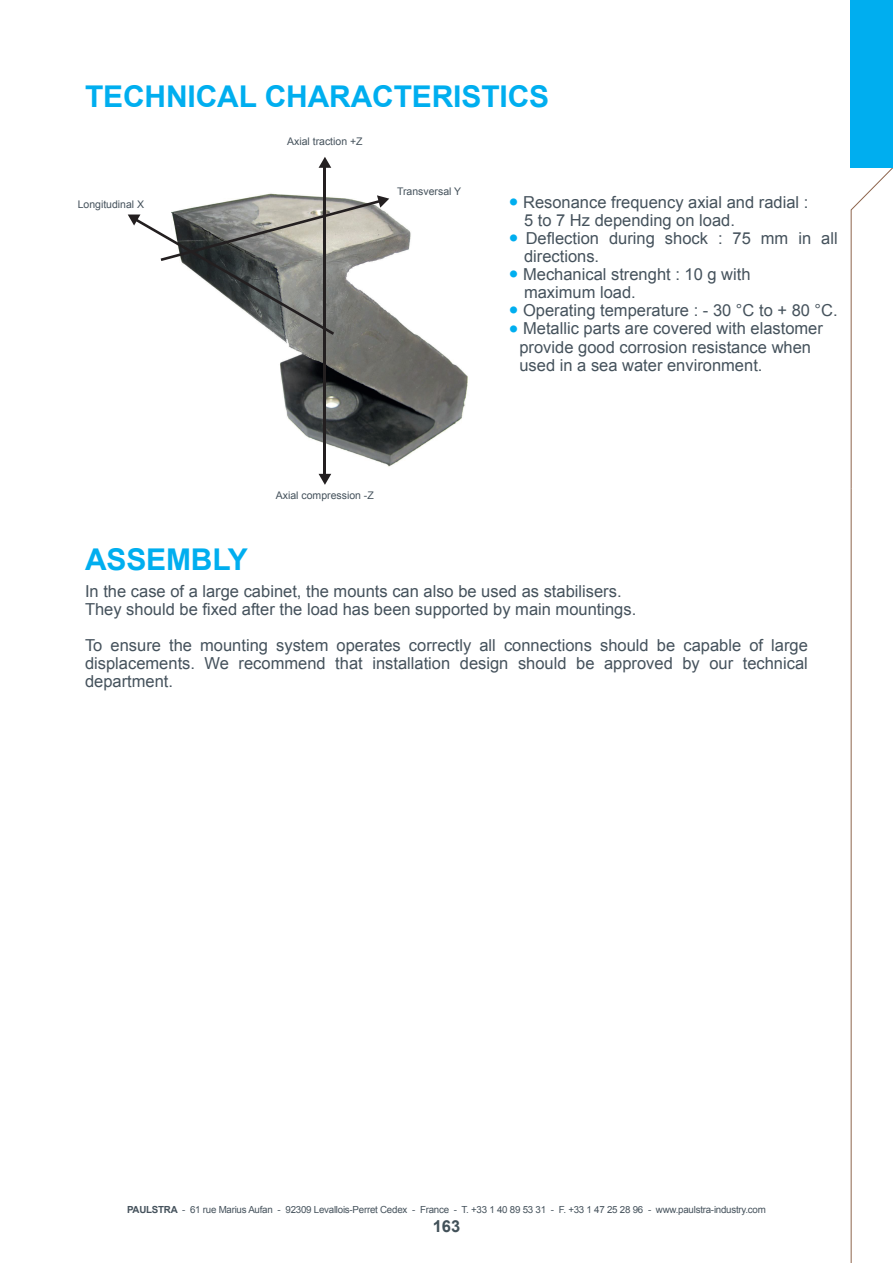
<style>
.page{position:relative;width:893px;height:1263px;background:#fff}
.page>*{position:absolute;margin:0;border:0;box-sizing:border-box;transform-origin:0 0}
.t1{font:700 30px "Arial";letter-spacing:-.005em;color:#00aeef}
.t2{font:16.5px/18px "Arial";color:#45525c}
.t3{font:700 16.5px "Arial";color:#425159}
.t4{font:10.5px "Arial";color:#45525c}
.t5{font:9.75px "Arial";letter-spacing:-.025em;color:#45525c}
.s1{font-weight:700}
</style>
<div class="page">
<img style="left:263px;top:186px;width:205px;height:284px">
<hr style="left:324px;top:161px;width:2px;height:319px;background:#231f20">
<svg style="left:319px;top:157px;width:12px;height:11px"></svg>
<svg style="left:128px;top:195px;width:261px;height:140px"></svg>
<svg style="left:319px;top:474px;width:12px;height:11px"></svg>
<svg style="left:850px;top:168px;width:43px;height:321px"></svg>
<hr style="left:851px;top:488px;width:1px;height:775px;background:#8d644c">
<div style="left:850px;top:0;width:43px;height:168px;background:#00aeef"></div>
<h1 class="t1" style="left:85px;top:76px;width:466px">TECHNICAL CHARACTERISTICS</h1>
<p class="t4" style="left:78px;top:197px;width:68px">Longitudinal X</p>
<p class="t4" style="left:287px;top:135px;width:77px">Axial traction +Z</p>
<p class="t4" style="left:397px;top:185px;width:66px">Transversal Y</p>
<p class="t4" style="left:276px;top:489px;width:100px">Axial compression -Z</p>
<p class="t2" style="left:524px;top:194px;width:286px;text-indent:-14px"><sup>■</sup> Resonance frequency axial and radial :<br>5 to 7 Hz depending on load.</p>
<p class="t2" style="left:524px;top:230px;width:315px;text-indent:-14px"><sup>■</sup> Deflection during shock : 75 mm in all directions.</p>
<p class="t2" style="left:524px;top:266px;width:228px;text-indent:-14px"><sup>■</sup> Mechanical strenght : 10 g with maximum load.</p>
<p class="t2" style="left:510px;top:302px;width:329px"><sup>■</sup> Operating temperature : - 30 °C to + 80 °C.</p>
<p class="t2" style="left:519px;top:320px;width:305px;text-indent:-9px"><sup>■</sup> Metallic parts are covered with elastomer provide good corrosion resistance when used in a sea water environment.</p>
<h1 class="t1" style="left:85px;top:540px;width:164px">ASSEMBLY</h1>
<p class="t2" style="left:85px;top:583px;width:553px">In the case of a large cabinet, the mounts can also be used as stabilisers.<br>They should be fixed after the load has been supported by main mountings.</p>
<p class="t2" style="left:85px;top:637px;width:724px;text-align:justify">To ensure the mounting system operates correctly all connections should be capable of large displacements. We recommend that installation design should be approved by our technical department.</p>
<p class="t5" style="left:127px;top:1203px;width:640px"><span class="s1">PAULSTRA</span> - 61 rue Marius Aufan - 92309 Levallois-Perret Cedex - France - T. +33 1 40 89 53 31 - F. +33 1 47 25 28 96 - www.paulstra-industry.com</p>
<p class="t3" style="left:433px;top:1215px;width:29px">163</p>
</div>
